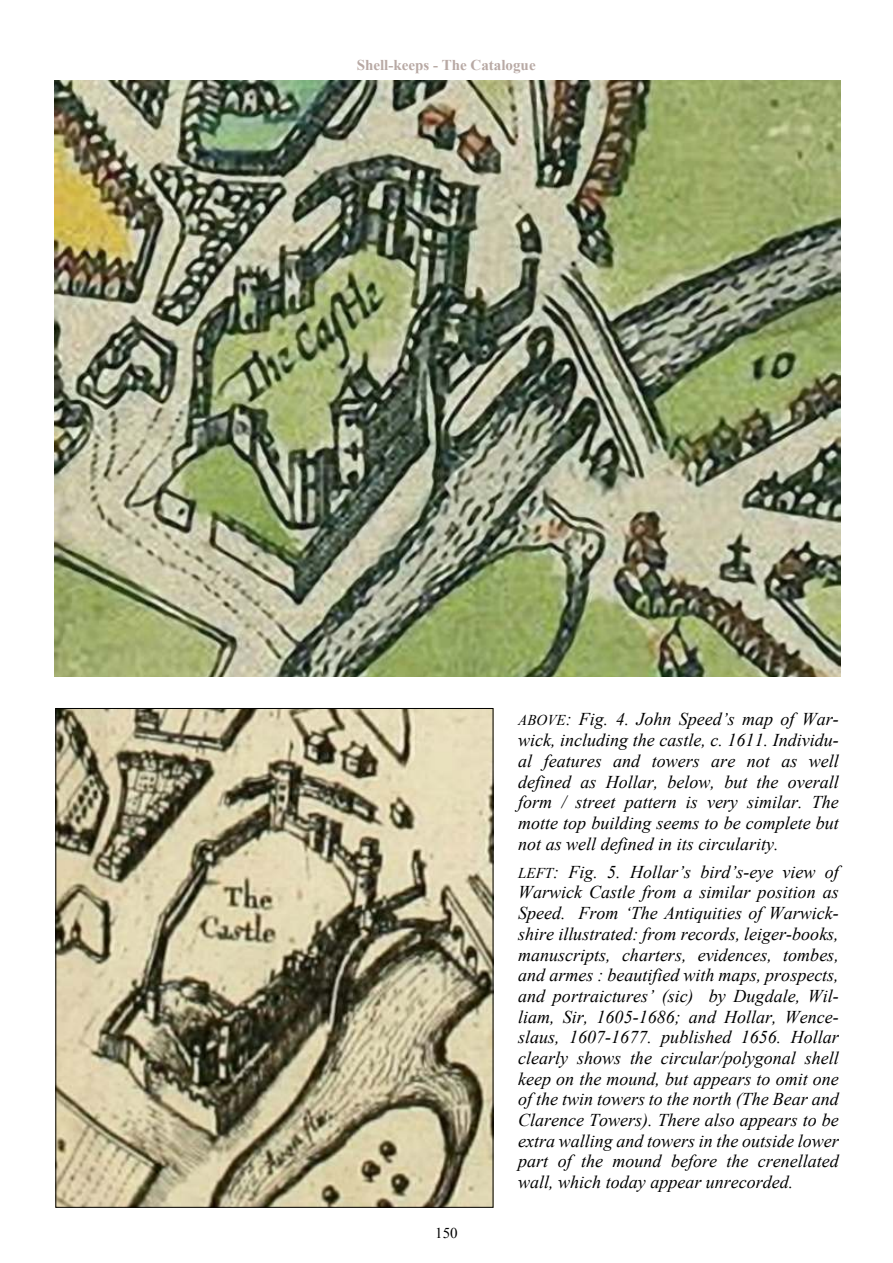
<style>
.page{position:relative;width:893px;height:1263px;background:#fff}
.page>*{position:absolute;margin:0;border:0;box-sizing:border-box;transform-origin:0 0}
.t1{font:italic 18px/20.6px "Times New Roman";color:#000;text-align:justify}
.t2{font:700 15px "Times New Roman";color:#b8a9a4}
.t3{font:15px "Times New Roman";color:#000}
.s1{font-size:15px}
</style>
<div class="page">
<img style="left:54px;top:81px;width:786px;height:596px">
<img style="left:57px;top:710px;width:434px;height:496px">
<p class="t2" style="left:357px;top:60px;width:180px">Shell-keeps - The Catalogue</p>
<p class="t3" style="left:435px;top:1227px;width:24px">150</p>
<p class="t1" style="left:518px;top:711px;width:322px"><span class="s1">ABOVE</span>: Fig. 4. John Speed’s map of War&shy;wick, including the castle, c. 1611. Individu&shy;al features and towers are not as well defined as Hollar, below, but the overall form / street pattern is very similar. The motte top building seems to be complete but not as well defined in its circularity.</p>
<p class="t1" style="left:518px;top:863px;width:322px"><span class="s1">LEFT</span>: Fig. 5. Hollar’s bird’s-eye view of Warwick Castle from a similar position as Speed. From ‘The Antiquities of Warwick&shy;shire illustrated: from records, leiger-books, manuscripts, charters, evidences, tombes, and armes : beautified with maps, prospects, and portraictures’ (sic) by Dugdale, Wil&shy;liam, Sir, 1605-1686; and Hollar, Wence&shy;slaus, 1607-1677. published 1656. Hollar clearly shows the circular/polygonal shell keep on the mound, but appears to omit one of the twin towers to the north (The Bear and Clarence Towers). There also appears to be extra walling and towers in the outside lower part of the mound before the crenellated wall, which today appear unrecorded.</p>
</div>
